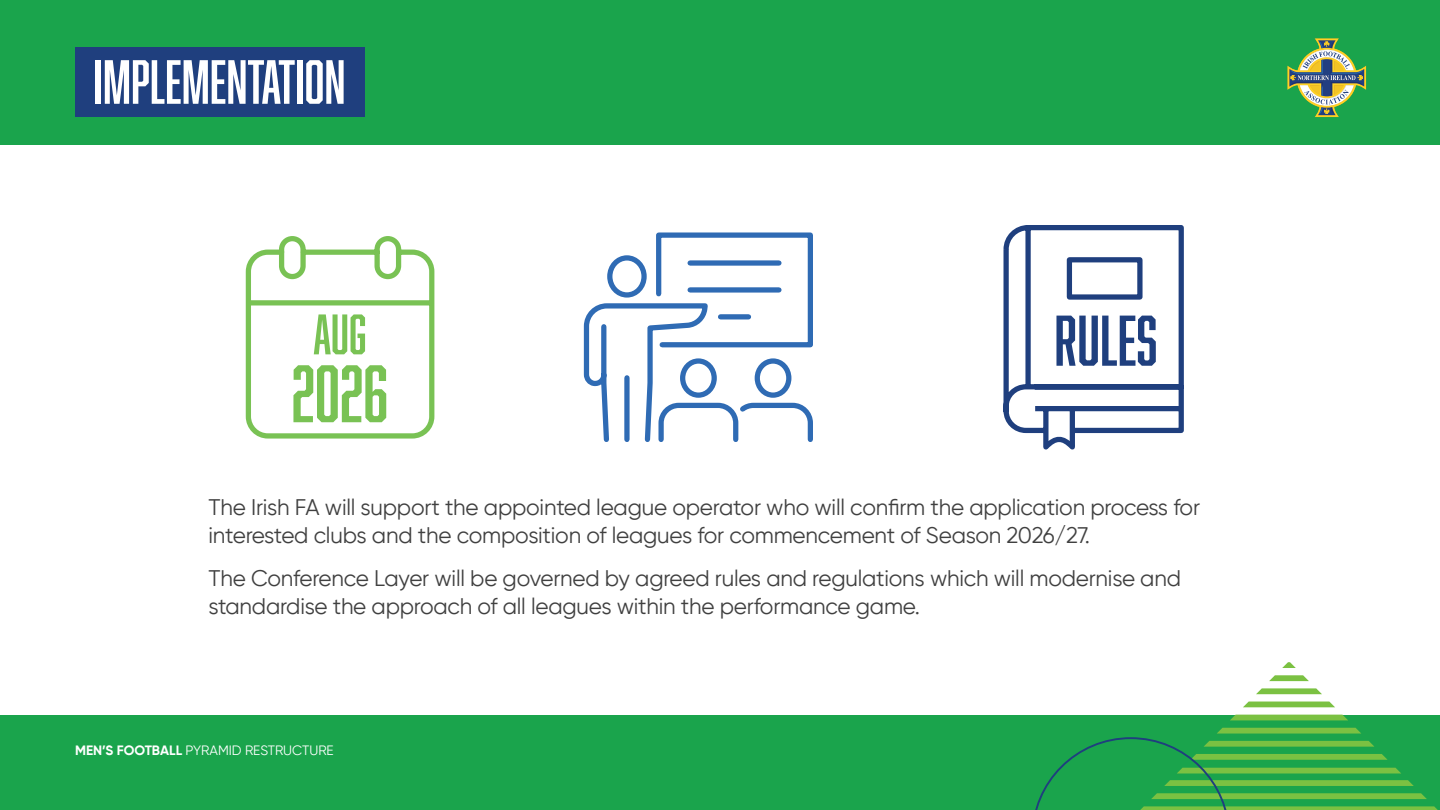
<style>
.page{position:relative;width:1440px;height:810px;background:#1aa44c}
.page>*{position:absolute;margin:0;border:0;box-sizing:border-box;transform-origin:0 0}
.t1{font:75px "Abolition";color:#79c254}
.t2{font:66px "Abolition";color:#1f3f7e}
.t3{font:57.38px "Abolition";color:#fff}
.t4{font:52.5px "Abolition";color:#79c254}
.t5{font:22.5px/27.8px "Gilroy";letter-spacing:-.01em;color:#404040}
.t6{font:13.5px "Gilroy";color:#fff}
.s1{font-weight:700}
</style>
<div class="page">
<div style="left:0;top:146px;width:1440px;height:570px;background:#fff"></div>
<svg style="left:1288px;top:38px;width:78px;height:79px"></svg>
<svg style="left:1230px;top:715px;width:118px;height:5px"></svg>
<svg style="left:1243px;top:702px;width:92px;height:5px"></svg>
<svg style="left:1256px;top:688px;width:66px;height:6px"></svg>
<svg style="left:1269px;top:675px;width:40px;height:6px"></svg>
<svg style="left:1282px;top:662px;width:14px;height:6px"></svg>
<svg style="left:1035px;top:728px;width:403px;height:82px"></svg>
<div style="left:75px;top:48px;width:289px;height:69px;background:#1f3f7e"></div>
<svg style="left:583px;top:232px;width:230px;height:210px"></svg>
<svg style="left:245px;top:236px;width:190px;height:203px"></svg>
<svg style="left:1003px;top:225px;width:181px;height:225px"></svg>
<h3 class="t3" style="left:94px;top:49px;width:253px">IMPLEMENTATION</h3>
<h3 class="t4" style="left:313px;top:304px;width:55px">AUG</h3>
<h1 class="t1" style="left:292px;top:350px;width:98px">2026</h1>
<h2 class="t2" style="left:1054px;top:302px;width:105px">RULES</h2>
<p class="t5" style="left:208px;top:493px;width:993px">The Irish FA will support the appointed league operator who will confirm the application process for interested clubs and the composition of leagues for commencement of Season 2026/27.</p>
<p class="t5" style="left:208px;top:564px;width:974px">The Conference Layer will be governed by agreed rules and regulations which will modernise and standardise the approach of all leagues within the performance game.</p>
<p class="t6" style="left:75px;top:742px;width:260px"><span class="s1">MEN’S FOOTBALL</span> PYRAMID RESTRUCTURE</p>
</div>
